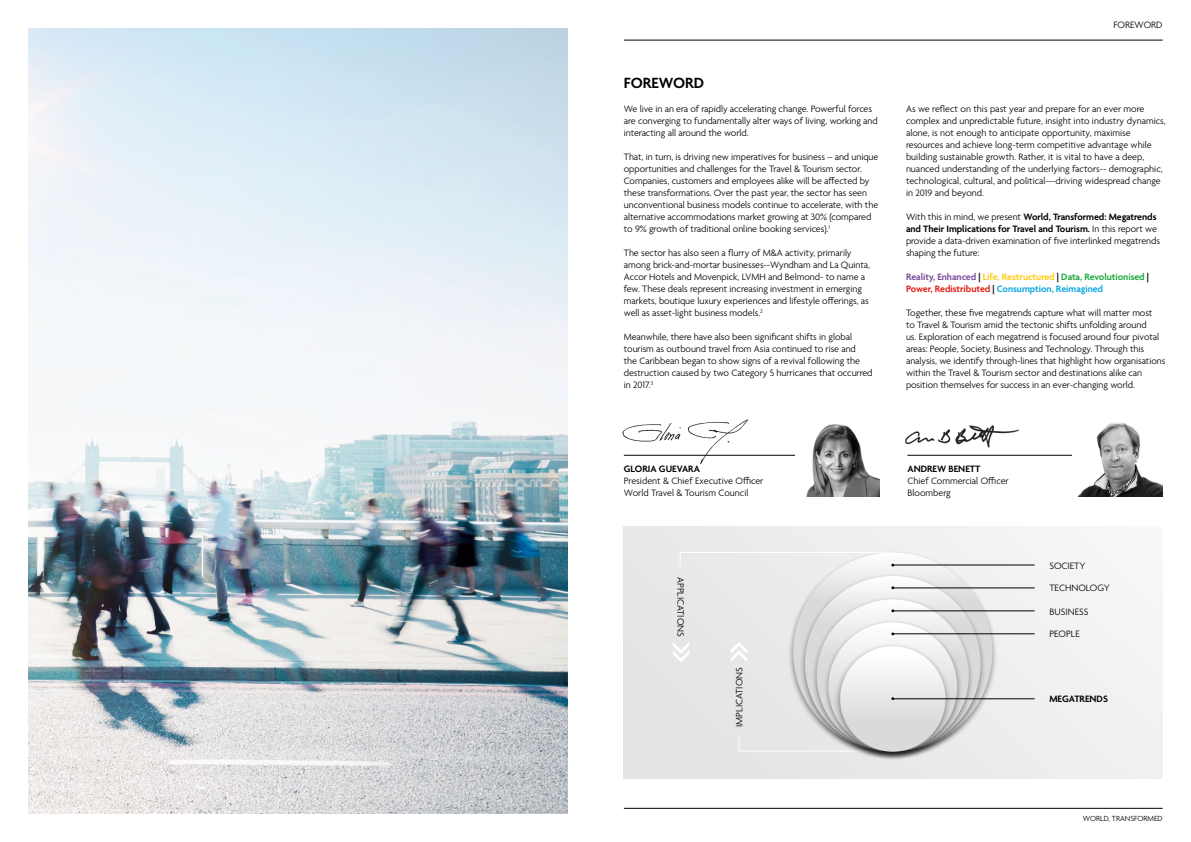
<style>
.page{position:relative;width:1191px;height:842px;background:#fff}
.page>*{position:absolute;margin:0;border:0;box-sizing:border-box;transform-origin:0 0}
.t1{font:600 16px "Agenda";color:#000}
.t2{font:300 10px/12px "Agenda";letter-spacing:-.005em;color:#000}
.t3{font:600 10px/12px "Agenda";letter-spacing:-.005em;color:#0da8e1}
.t4{font:600 10px "Agenda";color:#000}
.t5{font:300 8px "Agenda";color:#000}
.s1{font-weight:600}
.s2{color:#7a4c99}
.s3{color:#000}
.s4{color:#fecc12}
.s5{color:#1da73e}
.s6{color:#e41b13}
</style>
<div class="page">
<hr style="left:624px;top:808px;width:538px;height:1px;background:#000">
<hr style="left:624px;top:40px;width:538px;height:1px;background:#000">
<img style="left:28px;top:28px;width:539px;height:786px">
<hr style="left:624px;top:455px;width:255px;height:1px;background:#000">
<hr style="left:907px;top:455px;width:255px;height:1px;background:#000">
<div style="left:624px;top:526px;width:538px;height:252px;background:#ededed"></div>
<svg style="left:731px;top:642px;width:16px;height:19px"></svg>
<svg style="left:673px;top:643px;width:16px;height:19px"></svg>
<div style="left:787px;top:550px;width:210px;height:210px;background:#000;opacity:.4"></div>
<svg style="left:793px;top:552px;width:199px;height:200px"></svg>
<div style="left:799px;top:573px;width:187px;height:187px;background:#000;opacity:.4"></div>
<svg style="left:805px;top:576px;width:175px;height:176px"></svg>
<div style="left:811px;top:597px;width:163px;height:163px;background:#000;opacity:.4"></div>
<svg style="left:816px;top:599px;width:153px;height:153px"></svg>
<div style="left:823px;top:620px;width:139px;height:139px;background:#000;opacity:.4"></div>
<svg style="left:828px;top:622px;width:129px;height:129px"></svg>
<div style="left:834px;top:643px;width:117px;height:117px;background:#000;opacity:.4"></div>
<div style="left:840px;top:646px;width:105px;height:106px;background:linear-gradient(to bottom,#fefefe,#cecece);border-radius:53px"></div>
<hr style="left:892px;top:565px;width:142px;height:1px;background:#000">
<hr style="left:892px;top:588px;width:142px;height:1px;background:#000">
<hr style="left:892px;top:611px;width:142px;height:1px;background:#000">
<hr style="left:892px;top:634px;width:142px;height:1px;background:#000">
<hr style="left:892px;top:699px;width:142px;height:1px;background:#000">
<svg style="left:680px;top:551px;width:214px;height:16px"></svg>
<img style="left:622px;top:419px;width:136px;height:45px">
<img style="left:1072px;top:422px;width:90px;height:74px">
<img style="left:795px;top:424px;width:84px;height:72px">
<img style="left:905px;top:425px;width:114px;height:23px">
<h1 class="t1" style="left:624px;top:75px;width:82px">FOREWORD</h1>
<p class="t2" style="left:624px;top:104px;width:255px">We live in an era of rapidly accelerating change. Powerful forces are converging to fundamentally alter ways of living, working and interacting all around the world.</p>
<p class="t2" style="left:624px;top:152px;width:256px">That, in turn, is driving new imperatives for business – and unique opportunities and challenges for the Travel &amp; Tourism sector.<br>Companies, customers and employees alike will be affected by these transformations. Over the past year, the sector has seen unconventional business models continue to accelerate, with the alternative accommodations market growing at 30% (compared to 9% growth of traditional online booking services).<sup>1</sup></p>
<p class="t2" style="left:624px;top:248px;width:248px">The sector has also seen a flurry of M&amp;A activity, primarily among brick-and-mortar businesses--Wyndham and La Quinta, Accor Hotels and Movenpick, LVMH and Belmond- to name a few. These deals represent increasing investment in emerging markets, boutique luxury experiences and lifestyle offerings, as well as asset-light business models.<sup>2</sup></p>
<p class="t2" style="left:624px;top:332px;width:250px">Meanwhile, there have also been significant shifts in global tourism as outbound travel from Asia continued to rise and<br>the Caribbean began to show signs of a revival following the destruction caused by two Category 5 hurricanes that occurred in 2017.<sup>3</sup></p>
<p class="t2" style="left:1113px;top:20px;width:51px">FOREWORD</p>
<p class="t2" style="left:906px;top:104px;width:261px">As we reflect on this past year and prepare for an ever more complex and unpredictable future, insight into industry dynamics, alone, is not enough to anticipate opportunity, maximise resources and achieve long-term competitive advantage while building sustainable growth. Rather, it is vital to have a deep, nuanced understanding of the underlying factors-- demographic, technological, cultural, and political—driving widespread change in 2019 and beyond.</p>
<p class="t2" style="left:906px;top:212px;width:255px">With this in mind, we present <span class="s1">World, Transformed: Megatrends and Their Implications for Travel and Tourism.</span> In this report we provide a data-driven examination of five interlinked megatrends shaping the future:</p>
<p class="t3" style="left:906px;top:272px;width:244px"><span class="s2">Reality, Enhanced</span> <span class="s3">|</span> <span class="s4">Life, Restructured</span> <span class="s3">|</span> <span class="s5">Data, Revolutionised</span> <span class="s3">|<br></span><span class="s6">Power, Redistributed</span> <span class="s3">|</span> Consumption, Reimagined</p>
<p class="t2" style="left:906px;top:308px;width:261px">Together, these five megatrends capture what will matter most<br>to Travel &amp; Tourism amid the tectonic shifts unfolding around<br>us. Exploration of each megatrend is focused around four pivotal areas: People, Society, Business and Technology. Through this analysis, we identify through-lines that highlight how organisations within the Travel &amp; Tourism sector and destinations alike can position themselves for success in an ever-changing world.</p>
<p class="t4" style="left:624px;top:464px;width:78px">GLORIA GUEVARA</p>
<p class="t2" style="left:624px;top:476px;width:141px">President &amp; Chief Executive Officer<br>World Travel &amp; Tourism Council</p>
<p class="t2" style="left:686px;top:577px;width:62px;rotate:90deg">APPLICATIONS</p>
<p class="t2" style="left:734px;top:727px;width:61px;rotate:-90deg">IMPLICATIONS</p>
<p class="t4" style="left:907px;top:464px;width:75px">ANDREW BENETT</p>
<p class="t2" style="left:907px;top:476px;width:103px">Chief Commercial Officer<br>Bloomberg</p>
<p class="t2" style="left:1049px;top:560px;width:38px">SOCIETY</p>
<p class="t2" style="left:1049px;top:583px;width:62px">TECHNOLOGY</p>
<p class="t2" style="left:1049px;top:606px;width:40px">BUSINESS</p>
<p class="t2" style="left:1049px;top:629px;width:32px">PEOPLE</p>
<p class="t4" style="left:1049px;top:694px;width:60px">MEGATRENDS</p>
<p class="t5" style="left:1082px;top:815px;width:81px">WORLD, TRANSFORMED</p>
</div>
